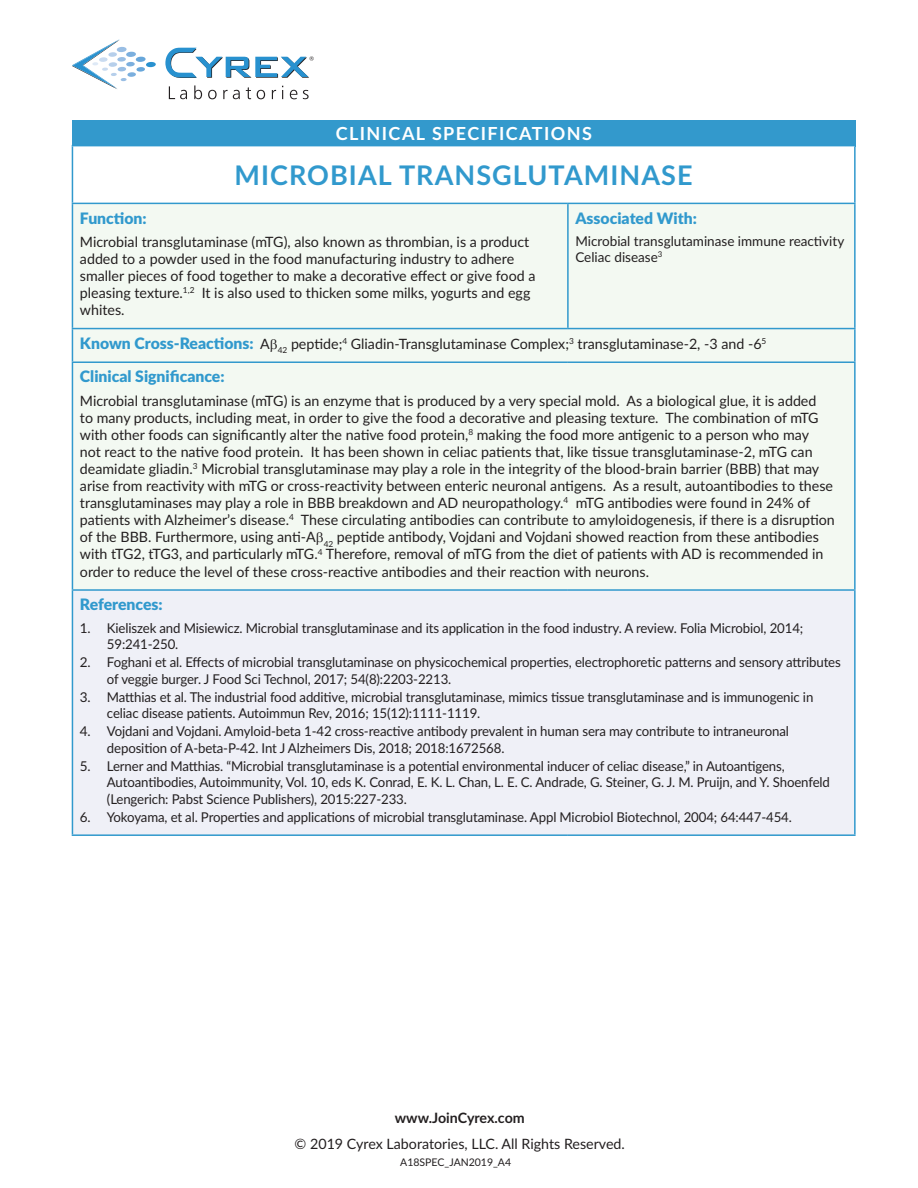
<style>
.page{position:relative;width:918px;height:1188px;background:#fff}
.page>*{position:absolute;margin:0;border:0;box-sizing:border-box;transform-origin:0 0}
.HEADLINE{font:700 27px "Lato";letter-spacing:.04em;color:#3199cd}
.t1{font:700 18px "Lato";letter-spacing:.08em;color:#fff}
.subhead{font:900 15.75px "Lato";color:#3199cd}
.Clinical_Significanc{font:14.25px/17.1px "Lato";color:#231f20}
.subhead-2{font:14.25px "Lato";color:#231f20}
.t2{font:700 14.25px "Lato";letter-spacing:-.005em;color:#231f20}
.Associated_With{font:13.5px/16.5px "Lato";letter-spacing:-.01em;color:#231f20}
.t3{font:10.5px "Lato";color:#231f20}
.s1{font-weight:900;font-size:15.75px;color:#3199cd}
</style>
<div class="page">
<svg style="left:169px;top:86px;width:18px;height:13px"></svg>
<svg style="left:194px;top:85px;width:8px;height:14px"></svg>
<svg style="left:208px;top:90px;width:9px;height:9px"></svg>
<svg style="left:223px;top:90px;width:17px;height:9px"></svg>
<svg style="left:246px;top:87px;width:5px;height:12px"></svg>
<svg style="left:257px;top:90px;width:8px;height:9px"></svg>
<svg style="left:272px;top:90px;width:4px;height:9px"></svg>
<svg style="left:290px;top:90px;width:7px;height:9px"></svg>
<svg style="left:303px;top:90px;width:6px;height:9px"></svg>
<svg style="left:72px;top:39px;width:84px;height:50px"></svg>
<svg style="left:165px;top:48px;width:149px;height:30px"></svg>
<div style="left:72px;top:120px;width:784px;height:27px;background:#39c"></div>
<div style="left:72px;top:146px;width:783px;height:57px;background:#fff"></div>
<div style="left:73px;top:204px;width:781px;height:385px;background:#f3f9f2"></div>
<div style="left:72px;top:590px;width:783px;height:245px;background:#eff0f7"></div>
<hr style="left:72px;top:146px;width:1px;height:57px;background:#3199cd">
<hr style="left:854px;top:146px;width:2px;height:57px;background:#3199cd">
<hr style="left:72px;top:329px;width:1px;height:32px;background:#3199cd">
<hr style="left:854px;top:329px;width:2px;height:32px;background:#3199cd">
<hr style="left:72px;top:591px;width:1px;height:243px;background:#3199cd">
<hr style="left:854px;top:591px;width:2px;height:243px;background:#3199cd">
<hr style="left:72px;top:834px;width:496px;height:2px;background:#3199cd">
<hr style="left:568px;top:834px;width:288px;height:2px;background:#3199cd">
<hr style="left:72px;top:361px;width:496px;height:2px;background:#3199cd">
<hr style="left:72px;top:363px;width:1px;height:226px;background:#3199cd">
<hr style="left:568px;top:361px;width:288px;height:2px;background:#3199cd">
<hr style="left:854px;top:363px;width:2px;height:226px;background:#3199cd">
<hr style="left:72px;top:589px;width:496px;height:2px;background:#3199cd">
<hr style="left:568px;top:589px;width:288px;height:2px;background:#3199cd">
<hr style="left:72px;top:203px;width:496px;height:1px;background:#3199cd">
<hr style="left:72px;top:204px;width:1px;height:124px;background:#3199cd">
<hr style="left:568px;top:203px;width:288px;height:1px;background:#3199cd">
<hr style="left:567px;top:204px;width:2px;height:124px;background:#3199cd">
<hr style="left:854px;top:204px;width:2px;height:124px;background:#3199cd">
<hr style="left:72px;top:328px;width:496px;height:1px;background:#3199cd">
<hr style="left:568px;top:328px;width:288px;height:1px;background:#3199cd">
<svg style="left:271px;top:339px;width:6px;height:13px"></svg>
<svg style="left:317px;top:532px;width:6px;height:13px"></svg>
<p class="t1" style="left:336px;top:120px;width:258px">CLINICAL SPECIFICATIONS</p>
<p class="HEADLINE" style="left:235px;top:156px;width:460px">MICROBIAL TRANSGLUTAMINASE</p>
<p class="subhead" style="left:80px;top:206px;width:68px">Function:</p>
<p class="Clinical_Significanc" style="left:80px;top:232px;width:457px">Microbial transglutaminase (mTG), also known as thrombian, is a product added to a powder used in the food manufacturing industry to adhere smaller pieces of food together to make a decorative effect or give food a pleasing texture.<sup>1,2</sup> It is also used to thicken some milks, yogurts and egg whites.</p>
<p class="subhead" style="left:575px;top:206px;width:123px">Associated With:</p>
<p class="Associated_With" style="left:575px;top:232px;width:270px">Microbial transglutaminase immune reactivity<br>Celiac disease<sup>3</sup></p>
<p class="subhead-2" style="left:80px;top:333px;width:688px"><span class="s1">Known Cross-Reactions:</span> A <sub>42</sub> peptide;<sup>4</sup> Gliadin-Transglutaminase Complex;<sup>3</sup> transglutaminase-2, -3 and -6<sup>5</sup></p>
<p class="subhead" style="left:80px;top:365px;width:146px">Clinical Significance:</p>
<p class="Clinical_Significanc" style="left:80px;top:391px;width:756px">Microbial transglutaminase (mTG) is an enzyme that is produced by a very special mold. As a biological glue, it is added<br>to many products, including meat, in order to give the food a decorative and pleasing texture. The combination of mTG with other foods can significantly alter the native food protein,<sup>8</sup> making the food more antigenic to a person who may<br>not react to the native food protein. It has been shown in celiac patients that, like tissue transglutaminase-2, mTG can deamidate gliadin.<sup>3</sup> Microbial transglutaminase may play a role in the integrity of the blood-brain barrier (BBB) that may arise from reactivity with mTG or cross-reactivity between enteric neuronal antigens. As a result, autoantibodies to these transglutaminases may play a role in BBB breakdown and AD neuropathology.<sup>4</sup> mTG antibodies were found in 24% of patients with Alzheimer’s disease.<sup>4</sup> These circulating antibodies can contribute to amyloidogenesis, if there is a disruption of the BBB. Furthermore, using anti-A <sub>42</sub> peptide antibody, Vojdani and Vojdani showed reaction from these antibodies with tTG2, tTG3, and particularly mTG.<sup>4</sup> Therefore, removal of mTG from the diet of patients with AD is recommended in order to reduce the level of these cross-reactive antibodies and their reaction with neurons.</p>
<p class="subhead" style="left:80px;top:593px;width:84px">References:</p>
<p class="Associated_With" style="left:107px;top:619px;width:698px;text-indent:-27px">1. Kieliszek and Misiewicz. Microbial transglutaminase and its application in the food industry. A review. Folia Microbiol, 2014;<br>59:241-250.</p>
<p class="Associated_With" style="left:107px;top:653px;width:735px;text-indent:-27px">2. Foghani et al. Effects of microbial transglutaminase on physicochemical properties, electrophoretic patterns and sensory attributes of veggie burger. J Food Sci Technol, 2017; 54(8):2203-2213.</p>
<p class="Associated_With" style="left:107px;top:688px;width:708px;text-indent:-27px">3. Matthias et al. The industrial food additive, microbial transglutaminase, mimics tissue transglutaminase and is immunogenic in celiac disease patients. Autoimmun Rev, 2016; 15(12):1111-1119.</p>
<p class="Associated_With" style="left:107px;top:722px;width:683px;text-indent:-27px">4. Vojdani and Vojdani. Amyloid-beta 1-42 cross-reactive antibody prevalent in human sera may contribute to intraneuronal deposition of A-beta-P-42. Int J Alzheimers Dis, 2018; 2018:1672568.</p>
<p class="Associated_With" style="left:107px;top:757px;width:724px;text-indent:-27px">5. Lerner and Matthias. “Microbial transglutaminase is a potential environmental inducer of celiac disease,” in Autoantigens,<br>Autoantibodies, Autoimmunity, Vol. 10, eds K. Conrad, E. K. L. Chan, L. E. C. Andrade, G. Steiner, G. J. M. Pruijn, and Y. Shoenfeld (Lengerich: Pabst Science Publishers), 2015:227-233.</p>
<p class="Associated_With" style="left:80px;top:808px;width:713px">6. Yokoyama, et al. Properties and applications of microbial transglutaminase. Appl Microbiol Biotechnol, 2004; 64:447-454.</p>
<p class="t2" style="left:395px;top:1107px;width:131px">www.JoinCyrex.com</p>
<p class="Clinical_Significanc" style="left:295px;top:1135px;width:332px">© 2019 Cyrex Laboratories, LLC. All Rights Reserved.</p>
<p class="t3" style="left:400px;top:1155px;width:112px">A18SPEC_JAN2019_A4</p>
</div>
